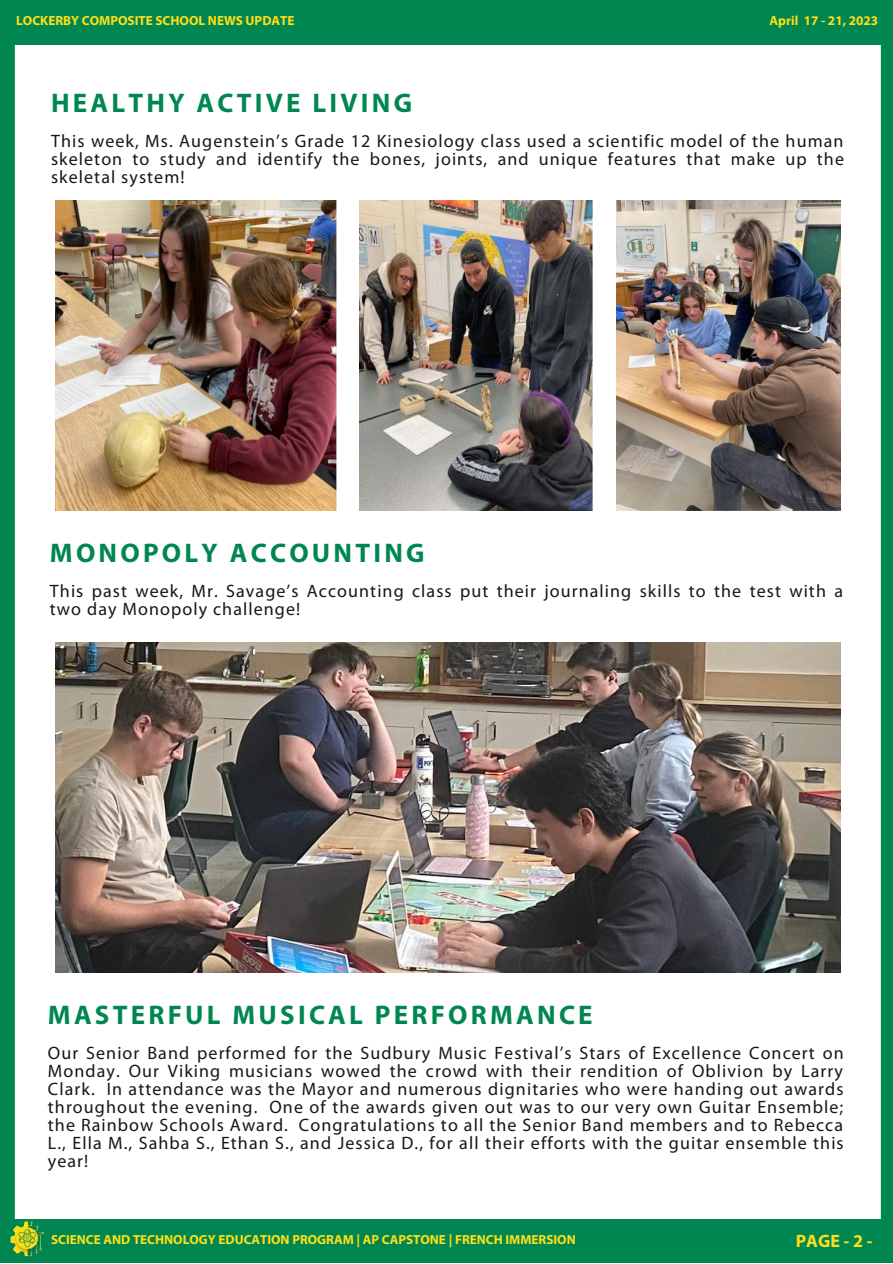
<style>
.page{position:relative;width:893px;height:1264px;background:#fff}
.page>*{position:absolute;margin:0;border:0;box-sizing:border-box;transform-origin:0 0}
.t1{font:700 27px "Myriad Pro";letter-spacing:.12em;color:#008751}
.t2{font:18px/18px "Myriad Pro";letter-spacing:.06em;color:#171717;text-align:justify}
.t3{font:700 18px "Myriad Pro";color:#ffde17}
.t4{font:700 13.2px "Myriad Pro";color:#ffde17}
</style>
<div class="page">
<div style="left:0;top:25px;width:15px;height:1230px;background:#008751"></div>
<div style="left:880px;top:40px;width:12px;height:1222px;background:#008751"></div>
<div style="left:0;top:0;width:892px;height:44px;background:#008751"></div>
<div style="left:0;top:1219px;width:892px;height:43px;background:#008751"></div>
<img style="left:10px;top:1206px;width:34px;height:51px">
<img style="left:56px;top:201px;width:280px;height:309px">
<img style="left:360px;top:201px;width:232px;height:309px">
<img style="left:616px;top:201px;width:224px;height:309px">
<img style="left:56px;top:642px;width:784px;height:330px">
<p class="t4" style="left:16px;top:15px;width:280px">LOCKERBY COMPOSITE SCHOOL NEWS UPDATE</p>
<h1 class="t1" style="left:51px;top:91px;width:362px">HEALTHY ACTIVE LIVING</h1>
<p class="t4" style="left:769px;top:15px;width:110px">April 17 - 21, 2023</p>
<p class="t2" style="left:51px;top:134px;width:794px">This week, Ms. Augenstein’s Grade 12 Kinesiology class used a scientific model of the human skeleton to study and identify the bones, joints, and unique features that make up the skeletal system!</p>
<h1 class="t1" style="left:50px;top:541px;width:376px">MONOPOLY ACCOUNTING</h1>
<p class="t2" style="left:50px;top:584px;width:794px">This past week, Mr. Savage’s Accounting class put their journaling skills to the test with a two day Monopoly challenge!</p>
<h1 class="t1" style="left:48px;top:1003px;width:546px">MASTERFUL MUSICAL PERFORMANCE</h1>
<p class="t2" style="left:48px;top:1045px;width:797px">Our Senior Band performed for the Sudbury Music Festival’s Stars of Excellence Concert on Monday. Our Viking musicians wowed the crowd with their rendition of Oblivion by Larry Clark. In attendance was the Mayor and numerous dignitaries who were handing out awards throughout the evening. One of the awards given out was to our very own Guitar Ensemble; the Rainbow Schools Award. Congratulations to all the Senior Band members and to Rebecca L., Ella M., Sahba S., Ethan S., and Jessica D., for all their efforts with the guitar ensemble this year!</p>
<p class="t4" style="left:51px;top:1233px;width:526px">SCIENCE AND TECHNOLOGY EDUCATION PROGRAM | AP CAPSTONE | FRENCH IMMERSION</p>
<p class="t3" style="left:795px;top:1232px;width:78px">PAGE - 2 -</p>
</div>
